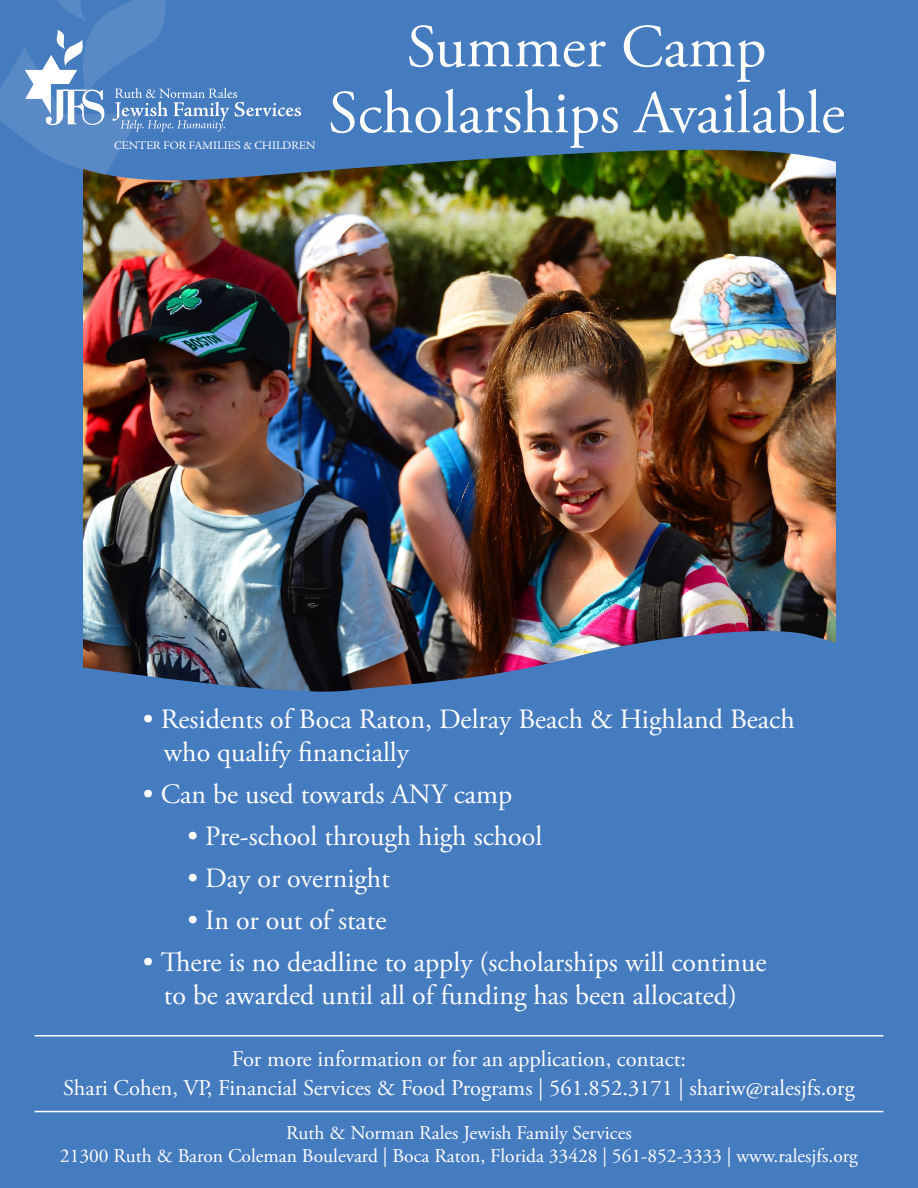
<style>
.page{position:relative;width:918px;height:1188px;background:#fff}
.page>*{position:absolute;margin:0;border:0;box-sizing:border-box;transform-origin:0 0}
.t1{font:60.75px "Adobe Garamond Pro";color:#fff}
.t2{font:27.9px "Adobe Garamond Pro";color:#fff}
.t3{font:22.5px "Adobe Garamond Pro";color:#fff}
.t4{font:19.5px "Adobe Garamond Pro";color:#fff}
.t5{font:11.55px "Adobe Jenson Pro";color:#fff}
</style>
<div class="page">
<div style="left:0;top:0;width:918px;height:812px;background:#457bbf"></div>
<img style="left:83px;top:190px;width:753px;height:434px">
<div style="left:0;top:624px;width:918px;height:564px;background:#457bbf"></div>
<svg style="left:301px;top:113px;width:535px;height:77px"></svg>
<hr style="left:35px;top:1111px;width:848px;height:1px;background:#fff">
<hr style="left:35px;top:1035px;width:848px;height:1px;background:#fff">
<svg style="left:0;top:0;width:301px;height:190px"></svg>
<p class="t5" style="left:114px;top:139px;width:203px">CENTER FOR FAMILIES &amp; CHILDREN</p>
<p class="t1" style="left:407px;top:11px;width:361px">Summer Camp</p>
<p class="t1" style="left:328px;top:77px;width:519px">Scholarships Available</p>
<p class="t2" style="left:143px;top:703px;width:653px">• Residents of Boca Raton, Delray Beach &amp; Highland Beach</p>
<p class="t2" style="left:164px;top:736px;width:247px">who qualify financially</p>
<p class="t2" style="left:143px;top:777px;width:371px">• Can be used towards ANY camp</p>
<p class="t2" style="left:187px;top:819px;width:356px">• Pre-school through high school</p>
<p class="t2" style="left:187px;top:861px;width:204px">• Day or overnight</p>
<p class="t2" style="left:187px;top:903px;width:201px">• In or out of state</p>
<p class="t2" style="left:143px;top:945px;width:625px">• There is no deadline to apply (scholarships will continue</p>
<p class="t2" style="left:164px;top:979px;width:575px">to be awarded until all of funding has been allocated)</p>
<p class="t3" style="left:232px;top:1046px;width:456px">For more information or for an application, contact:</p>
<p class="t3" style="left:63px;top:1074px;width:793px">Shari Cohen, VP, Financial Services &amp; Food Programs | 561.852.3171 | shariw@ralesjfs.org</p>
<p class="t4" style="left:286px;top:1121px;width:347px">Ruth &amp; Norman Rales Jewish Family Services</p>
<p class="t4" style="left:60px;top:1144px;width:800px">21300 Ruth &amp; Baron Coleman Boulevard | Boca Raton, Florida 33428 | 561-852-3333 | www.ralesjfs.org</p>
</div>
